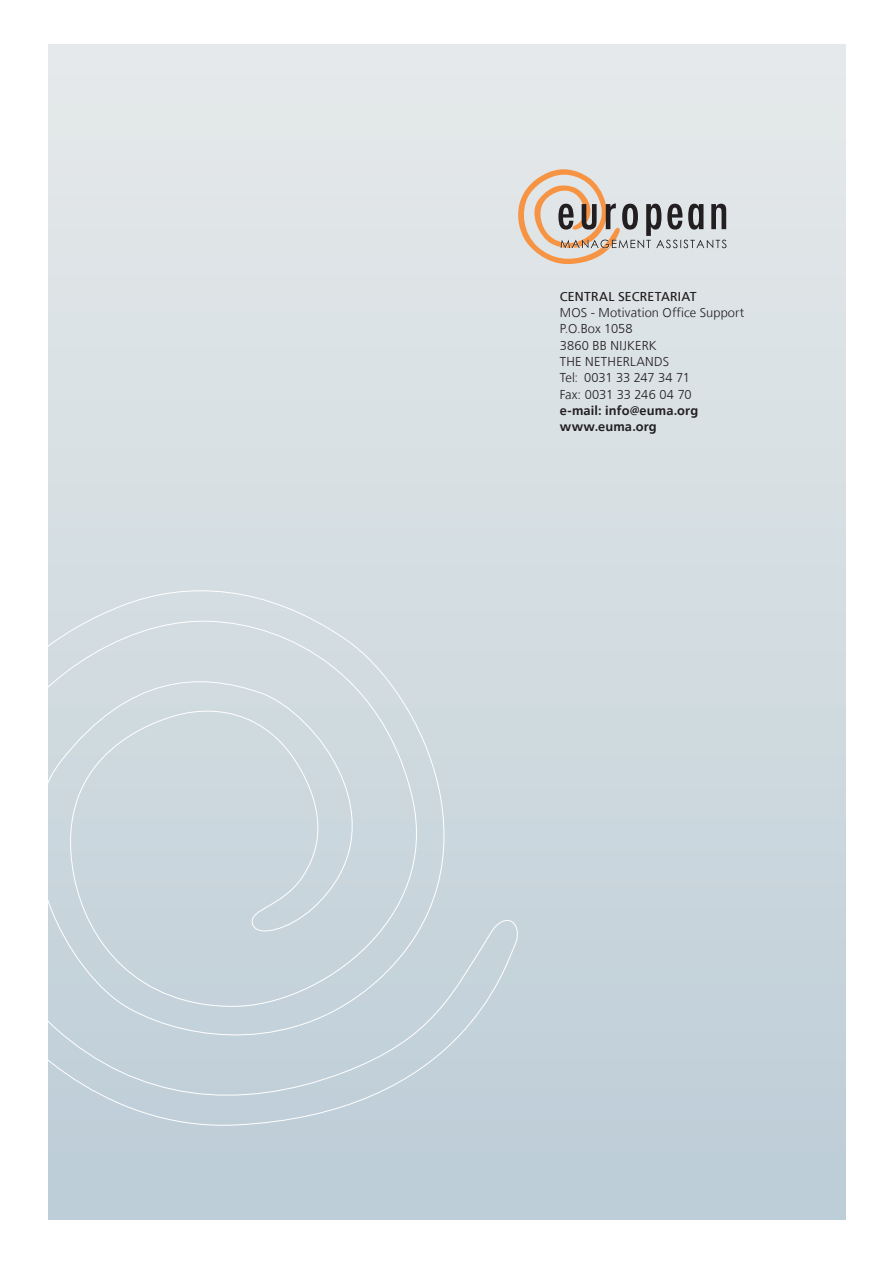
<style>
.page{position:relative;width:893px;height:1263px;background:#fff}
.page>*{position:absolute;margin:0;border:0;box-sizing:border-box;transform-origin:0 0}
.t1{font:300 12.9px/16.4px "PF Catalog";letter-spacing:.005em;color:#231f20}
.t2{font:700 12.9px/16.4px "PF Catalog";letter-spacing:.01em;color:#231f20}
.t3{font:12.9px "PF Catalog";letter-spacing:.015em;color:#231f20}
</style>
<div class="page">
<div style="left:48px;top:44px;width:797px;height:1176px;background:linear-gradient(to bottom,#e6eaeb,#bdcdd7)"></div>
<svg style="left:516px;top:167px;width:210px;height:98px;background:#cfc7c0"></svg>
<svg style="left:48px;top:579px;width:476px;height:553px;background:#cbd6dd"></svg>
<p class="t3" style="left:560px;top:289px;width:138px">CENTRAL SECRETARIAT</p>
<p class="t1" style="left:560px;top:305px;width:186px">MOS - Motivation Office Support<br>P.O.Box 1058<br>3860 BB NIJKERK<br>THE NETHERLANDS<br>Tel: 0031 33 247 34 71<br>Fax: 0031 33 246 04 70</p>
<p class="t2" style="left:560px;top:402px;width:140px">e-mail: info@euma.org www.euma.org</p>
</div>
